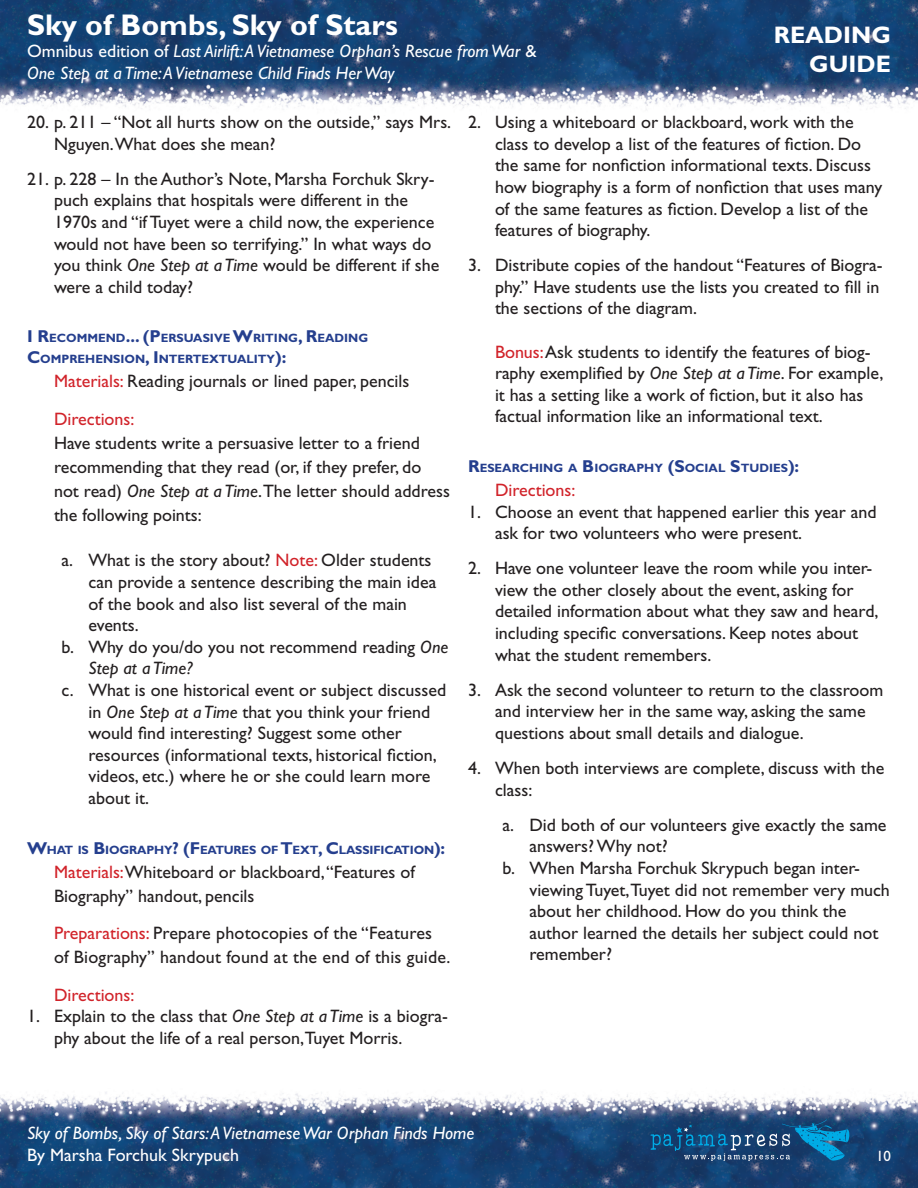
<style>
.page{position:relative;width:918px;height:1188px;background:#fff}
.page>*{position:absolute;margin:0;border:0;box-sizing:border-box;transform-origin:0 0}
.t1{font:700 30px "Gill Sans Std";color:#fff}
.t2{font:700 24px/28.8px "Gill Sans Std";color:#fff;text-align:right}
.Paragraph_Style_1{font:18px/21.6px "Gill Sans Std";color:#231f20}
.t3{font:italic 18px/21.6px "Gill Sans Std";color:#fff}
.Paragraph_Style_1-2{font:18px "Gill Sans Std";color:#d1232a}
.t4{font:18px "Gill Sans Std";color:#fff}
.t5{font:15px "Gill Sans Std";color:#fff}
.Heading{font:700 12.15px "Gill Sans Std";color:#253f8e}
.s1{font-style:normal}
.s2{font-style:italic}
.s3{font-size:17.25px}
.s4{color:#d1232a}
</style>
<div class="page">
<img style="left:0;top:0;width:918px;height:110px">
<img style="left:0;top:1092px;width:918px;height:96px">
<svg style="left:650px;top:1119px;width:200px;height:42px;background:#1d5786"></svg>
<h1 class="t1" style="left:27px;top:8px;width:372px">Sky of Bombs, Sky of Stars</h1>
<h2 class="t2" style="left:774px;top:21px;width:119px">READING<br>GUIDE</h2>
<p class="t3" style="left:27px;top:40px;width:511px"><span class="s1">Omnibus edition of</span> Last Airlift: A Vietnamese Orphan’s Rescue from War <span class="s1">&amp;<br></span>One Step at a Time: A Vietnamese Child Finds Her Way</p>
<p class="Paragraph_Style_1" style="left:54px;top:111px;width:399px;text-indent:-27px">20. p. 211 – “Not all hurts show on the outside,” says Mrs.<br>Nguyen.What does she mean?</p>
<p class="Paragraph_Style_1" style="left:54px;top:168px;width:387px;text-indent:-27px">21. p. 228 – In the Author’s Note, Marsha Forchuk Skry&shy;puch explains that hospitals were different in the 1970s and “if Tuyet were a child now, the experience would not have been so terrifying.” In what ways do you think <span class="s2">One Step at a Time</span> would be different if she were a child today?</p>
<p class="Heading" style="left:27px;top:331px;width:343px"><span class="s3">I R</span>ECOMMEND<span class="s3">... (P</span> ERSUASIVE <span class="s3">W</span>RITI NG<span class="s3">, R</span>EADI NG</p>
<p class="Heading" style="left:27px;top:352px;width:261px"><span class="s3">C</span>OMPREHENSION<span class="s3">, I</span>NTERTEXTUALITY<span class="s3">):</span></p>
<p class="Paragraph_Style_1" style="left:54px;top:371px;width:357px"><span class="s4">Materials:</span> Reading journals or lined paper, pencils</p>
<p class="Paragraph_Style_1-2" style="left:54px;top:408px;width:82px">Directions:</p>
<p class="Paragraph_Style_1" style="left:54px;top:431px;width:397px;line-height:24px">Have students write a persuasive letter to a friend recommending that they read (or, if they prefer, do not read) <span class="s2">One Step at a Time</span>.The letter should address the following points:</p>
<p class="Paragraph_Style_1" style="left:88px;top:550px;width:349px;text-indent:-27px">a. What is the story about? <span class="s4">Note:</span> Older students can provide a sentence describing the main idea of the book and also list several of the main events.</p>
<p class="Paragraph_Style_1" style="left:88px;top:636px;width:361px;text-indent:-27px">b. Why do you/do you not recommend reading <span class="s2">One<br>Step at a Time?</span></p>
<p class="Paragraph_Style_1" style="left:88px;top:679px;width:359px;text-indent:-27px">c. What is one historical event or subject discussed in <span class="s2">One Step at a Time</span> that you think your friend would find interesting? Suggest some other resources (informational texts, historical fiction, videos, etc.) where he or she could learn more about it.</p>
<p class="Heading" style="left:27px;top:842px;width:336px"><span class="s3">W</span>HAT IS <span class="s3">B</span>I OGRAPHY<span class="s3">? (F</span>EATURES OF <span class="s3">T</span>EXT<span class="s3">, C</span>LASSIFIC</p>
<p class="Heading" style="left:394px;top:842px;width:53px">ATION<span class="s3">):</span></p>
<p class="Paragraph_Style_1" style="left:54px;top:860px;width:362px;line-height:24px"><span class="s4">Materials:</span>Whiteboard or blackboard, “Features of<br>Biography” handout, pencils</p>
<p class="Paragraph_Style_1" style="left:54px;top:921px;width:398px;line-height:24px"><span class="s4">Preparations:</span> Prepare photocopies of the “Features of Biography” handout found at the end of this guide.</p>
<p class="Paragraph_Style_1-2" style="left:54px;top:984px;width:82px">Directions:</p>
<p class="Paragraph_Style_1" style="left:54px;top:1005px;width:396px;text-indent:-27px">1. Explain to the class that <span class="s2">One Step at a Time</span> is a biogra&shy;phy about the life of a real person,Tuyet Morris.</p>
<p class="Paragraph_Style_1" style="left:495px;top:111px;width:389px;text-indent:-27px">2. Using a whiteboard or blackboard, work with the class to develop a list of the features of fiction. Do the same for nonfiction informational texts. Discuss how biography is a form of nonfiction that uses many of the same features as fiction. Develop a list of the features of biography.</p>
<p class="Paragraph_Style_1" style="left:495px;top:255px;width:389px;text-indent:-27px">3. Distribute copies of the handout “Features of Biogra&shy;phy.” Have students use the lists you created to fill in the sections of the diagram.</p>
<p class="Paragraph_Style_1" style="left:495px;top:341px;width:390px"><span class="s4">Bonus:</span> Ask students to identify the features of biog&shy;raphy exemplified by <span class="s2">One Step at a Time</span>. For example, it has a setting like a work of fiction, but it also has factual information like an informational text.</p>
<p class="Heading" style="left:468px;top:461px;width:333px"><span class="s3">R</span>ESEARCHI NG A <span class="s3">B</span>I OGRAPHY <span class="s3">(S</span>OCIAL <span class="s3">S</span>TUDI ES<span class="s3">):</span></p>
<p class="Paragraph_Style_1-2" style="left:495px;top:480px;width:82px">Directions:</p>
<p class="Paragraph_Style_1" style="left:495px;top:501px;width:383px;text-indent:-27px">1. Choose an event that happened earlier this year and ask for two volunteers who were present.</p>
<p class="Paragraph_Style_1" style="left:495px;top:558px;width:385px;text-indent:-27px">2. Have one volunteer leave the room while you inter&shy;view the other closely about the event, asking for detailed information about what they saw and heard, including specific conversations. Keep notes about what the student remembers.</p>
<p class="Paragraph_Style_1" style="left:495px;top:679px;width:390px;text-indent:-27px">3. Ask the second volunteer to return to the classroom and interview her in the same way, asking the same questions about small details and dialogue.</p>
<p class="Paragraph_Style_1" style="left:495px;top:757px;width:391px;text-indent:-27px">4. When both interviews are complete, discuss with the class:</p>
<p class="Paragraph_Style_1" style="left:529px;top:814px;width:359px;text-indent:-27px">a. Did both of our volunteers give exactly the same answers? Why not?</p>
<p class="Paragraph_Style_1" style="left:529px;top:857px;width:362px;text-indent:-27px">b. When Marsha Forchuk Skrypuch began inter&shy;viewing Tuyet,Tuyet did not remember very much about her childhood. How do you think the author learned the details her subject could not remember?</p>
<p class="t3" style="left:27px;top:1123px;width:449px">Sky of Bombs, Sky of Stars: A Vietnamese War Orphan Finds Home</p>
<p class="t4" style="left:27px;top:1145px;width:214px">By Marsha Forchuk Skrypuch</p>
<p class="t5" style="left:876px;top:1147px;width:16px">10</p>
</div>
